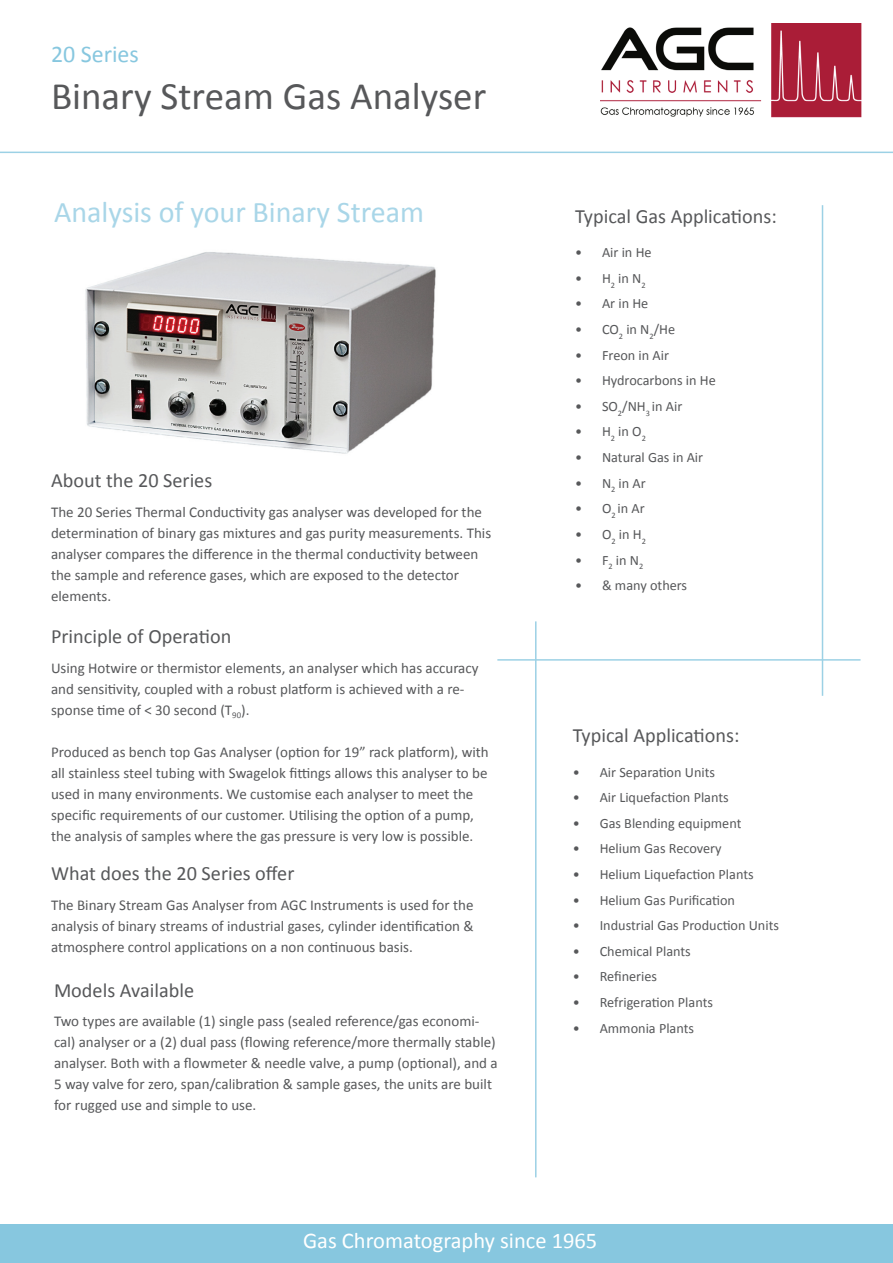
<style>
.page{position:relative;width:893px;height:1263px;background:#fff}
.page>*{position:absolute;margin:0;border:0;box-sizing:border-box;transform-origin:0 0}
.t1{font:39px "Calibri";color:#57585a}
.t2{font:30px "Calibri";color:#a9d6e8}
.t3{font:24px "Calibri";color:#87c7df}
.t4{font:22.5px "Calibri";color:#fff}
.t5{font:20.25px "Calibri";color:#57585a}
.t6{font:15px/21px "Calibri";color:#57585a}
.t7{font:14.25px "Calibri";color:#57585a}
</style>
<div class="page">
<hr style="left:0;top:152px;width:893px;height:1px;background:#9cd1e5">
<img style="left:85px;top:252px;width:351px;height:202px">
<div style="left:0;top:1225px;width:893px;height:38px;background:#87c7df"></div>
<img style="left:601px;top:23px;width:261px;height:95px">
<hr style="left:497px;top:659px;width:363px;height:2px;background:#9cd1e5">
<hr style="left:822px;top:205px;width:1px;height:491px;background:#9cd1e5">
<hr style="left:535px;top:621px;width:1px;height:556px;background:#9cd1e5">
<p class="t3" style="left:51px;top:39px;width:89px">20 Series</p>
<p class="t1" style="left:51px;top:72px;width:437px">Binary Stream Gas Analyser</p>
<p class="t2" style="left:54px;top:193px;width:372px">Analysis of your Binary Stream</p>
<p class="t5" style="left:51px;top:468px;width:163px">About the 20 Series</p>
<p class="t6" style="left:51px;top:500px;width:442px">The 20 Series Thermal Conductivity gas analyser was developed for the determination of binary gas mixtures and gas purity measurements. This analyser compares the difference in the thermal conductivity between the sample and reference gases, which are exposed to the detector elements.</p>
<p class="t5" style="left:51px;top:624px;width:182px">Principle of Operation</p>
<p class="t6" style="left:51px;top:656px;width:429px">Using Hotwire or thermistor elements, an analyser which has accuracy and sensitivity, coupled with a robust platform is achieved with a re&shy;sponse time of &lt; 30 second (T<sub>90</sub>).</p>
<p class="t6" style="left:51px;top:740px;width:439px">Produced as bench top Gas Analyser (option for 19” rack platform), with all stainless steel tubing with Swagelok fittings allows this analyser to be used in many environments. We customise each analyser to meet the specific requirements of our customer. Utilising the option of a pump, the analysis of samples where the gas pressure is very low is possible.</p>
<p class="t5" style="left:51px;top:861px;width:245px">What does the 20 Series offer</p>
<p class="t6" style="left:51px;top:893px;width:424px;text-align:justify">The Binary Stream Gas Analyser from AGC Instruments is used for the analysis of binary streams of industrial gases, cylinder identification &amp; atmosphere control applications on a non continuous basis.</p>
<p class="t5" style="left:54px;top:977px;width:142px">Models Available</p>
<p class="t6" style="left:54px;top:1010px;width:445px">Two types are available (1) single pass (sealed reference/gas economi&shy;cal) analyser or a (2) dual pass (flowing reference/more thermally stable) analyser. Both with a flowmeter &amp; needle valve, a pump (optional), and a 5 way valve for zero, span/calibration &amp; sample gases, the units are built for rugged use and simple to use.</p>
<p class="t5" style="left:575px;top:204px;width:203px">Typical Gas Applications:</p>
<p class="t7" style="left:575px;top:244px;width:78px">• Air in He</p>
<p class="t7" style="left:575px;top:269px;width:72px">• H<sub>2</sub> in N<sub>2</sub></p>
<p class="t7" style="left:575px;top:295px;width:75px">• Ar in He</p>
<p class="t7" style="left:575px;top:320px;width:102px">• CO<sub>2</sub> in N<sub>2</sub>/He</p>
<p class="t7" style="left:575px;top:346px;width:96px">• Freon in Air</p>
<p class="t7" style="left:575px;top:372px;width:142px">• Hydrocarbons in He</p>
<p class="t7" style="left:575px;top:397px;width:109px">• SO<sub>2</sub>/NH<sub>3</sub> in Air</p>
<p class="t7" style="left:575px;top:423px;width:72px">• H<sub>2</sub> in O<sub>2</sub></p>
<p class="t7" style="left:575px;top:448px;width:130px">• Natural Gas in Air</p>
<p class="t7" style="left:575px;top:474px;width:72px">• N<sub>2</sub> in Ar</p>
<p class="t7" style="left:575px;top:500px;width:71px">• O<sub>2</sub> in Ar</p>
<p class="t7" style="left:575px;top:525px;width:72px">• O<sub>2</sub> in H<sub>2</sub></p>
<p class="t7" style="left:575px;top:551px;width:70px">• F<sub>2</sub> in N<sub>2</sub></p>
<p class="t7" style="left:575px;top:576px;width:114px">• &amp; many others</p>
<p class="t5" style="left:573px;top:723px;width:168px">Typical Applications:</p>
<p class="t7" style="left:573px;top:763px;width:144px">• Air Separation Units</p>
<p class="t7" style="left:573px;top:789px;width:158px">• Air Liquefaction Plants</p>
<p class="t7" style="left:573px;top:814px;width:170px">• Gas Blending equipment</p>
<p class="t7" style="left:573px;top:840px;width:151px">• Helium Gas Recovery</p>
<p class="t7" style="left:573px;top:865px;width:183px">• Helium Liquefaction Plants</p>
<p class="t7" style="left:573px;top:891px;width:164px">• Helium Gas Purification</p>
<p class="t7" style="left:573px;top:917px;width:208px">• Industrial Gas Production Units</p>
<p class="t7" style="left:573px;top:942px;width:120px">• Chemical Plants</p>
<p class="t7" style="left:573px;top:968px;width:86px">• Refineries</p>
<p class="t7" style="left:573px;top:993px;width:142px">• Refrigeration Plants</p>
<p class="t7" style="left:573px;top:1019px;width:123px">• Ammonia Plants</p>
<p class="t4" style="left:303px;top:1226px;width:296px">Gas Chromatography since 1965</p>
</div>
